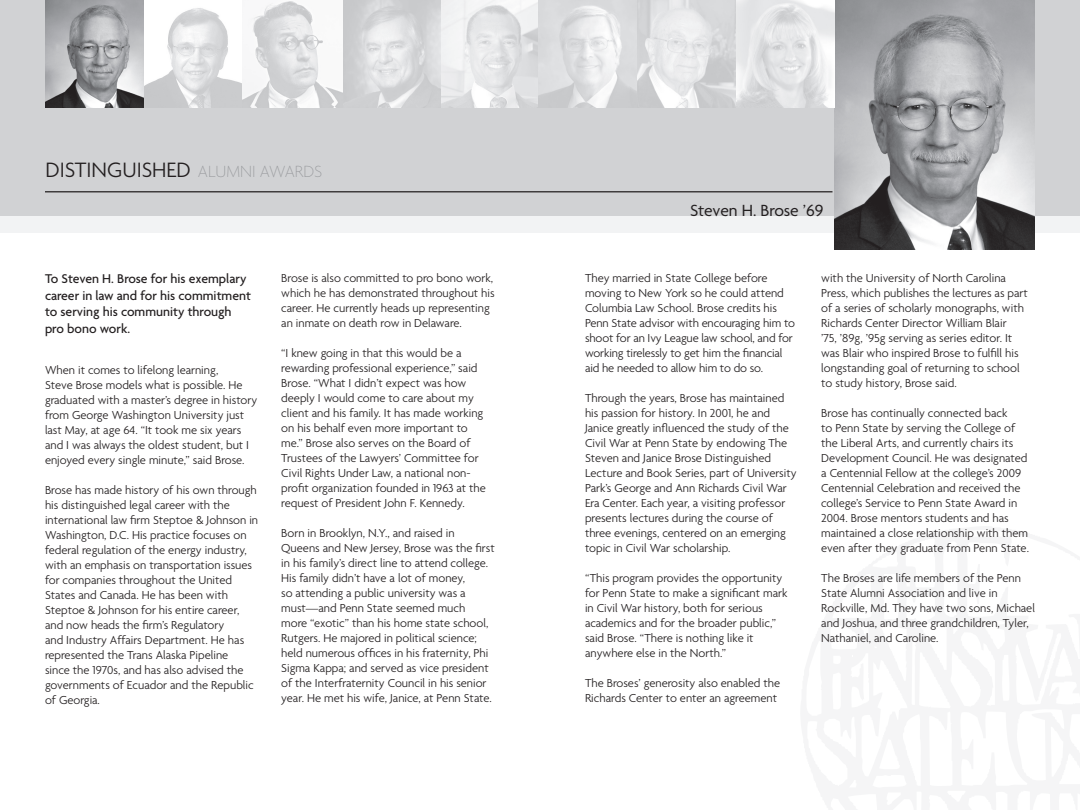
<style>
.page{position:relative;width:1080px;height:810px;background:#fff}
.page>*{position:absolute;margin:0;border:0;box-sizing:border-box;transform-origin:0 0}
.t1{font:300 22.5px "Agenda";color:#231f20}
.t2{font:17.5px "Agenda";letter-spacing:-.01em;color:#231f20}
.t3{font:500 13.75px/16.5px "Agenda";color:#231f20}
.t4{font:300 12.5px/15px "Agenda";color:#231f20}
.s1{font-weight:100;font-size:17.5px;color:#939598}
</style>
<div class="page">
<div style="left:0;top:0;width:1080px;height:217px;background:#d1d2d4"></div>
<div style="left:0;top:216px;width:1080px;height:16px;background:#f2f3f4"></div>
<img style="left:835px;top:0;width:199px;height:250px">
<hr style="left:45px;top:191px;width:787px;height:1px;background:#231f20">
<img style="left:45px;top:0;width:99px;height:108px">
<svg style="left:144px;top:0;width:99px;height:108px"></svg>
<svg style="left:243px;top:0;width:100px;height:108px"></svg>
<svg style="left:344px;top:0;width:97px;height:108px"></svg>
<svg style="left:441px;top:0;width:98px;height:108px;fill:#e9e9eb"></svg>
<svg style="left:539px;top:0;width:98px;height:108px;fill:#dcdddf"></svg>
<svg style="left:637px;top:0;width:99px;height:108px"></svg>
<svg style="left:736px;top:0;width:99px;height:108px;fill:#e6e7e8"></svg>
<p class="t1" style="left:46px;top:157px;width:278px">DISTINGUISHED <span class="s1">ALUMNI AWARDS</span></p>
<p class="t3" style="left:45px;top:270px;width:208px">To Steven H. Brose for his exemplary career in law and for his commitment to serving his community through pro bono work.</p>
<p class="t4" style="left:45px;top:362px;width:214px">When it comes to lifelong learning,<br>Steve Brose models what is possible. He graduated with a master’s degree in history from George Washington University just last May, at age 64. “It took me six years and I was always the oldest student, but I enjoyed every single minute,” said Brose.</p>
<p class="t4" style="left:45px;top:482px;width:215px">Brose has made history of his own through his distinguished legal career with the international law firm Steptoe &amp; Johnson in Washington, D.C. His practice focuses on federal regulation of the energy industry, with an emphasis on transportation issues for companies throughout the United States and Canada. He has been with Steptoe &amp; Johnson for his entire career, and now heads the firm’s Regulatory<br>and Industry Affairs Department. He has represented the Trans Alaska Pipeline<br>since the 1970s, and has also advised the governments of Ecuador and the Republic of Georgia.</p>
<p class="t4" style="left:281px;top:271px;width:215px">Brose is also committed to pro bono work, which he has demonstrated throughout his career. He currently heads up representing an inmate on death row in Delaware.</p>
<p class="t4" style="left:281px;top:346px;width:206px">“I knew going in that this would be a rewarding professional experience,” said Brose. “What I didn’t expect was how deeply I would come to care about my client and his family. It has made working on his behalf even more important to me.” Brose also serves on the Board of Trustees of the Lawyers’ Committee for Civil Rights Under Law, a national non&shy;profit organization founded in 1963 at the request of President John F. Kennedy.</p>
<p class="t4" style="left:281px;top:526px;width:215px">Born in Brooklyn, N.Y., and raised in Queens and New Jersey, Brose was the first in his family’s direct line to attend college.<br>His family didn’t have a lot of money,<br>so attending a public university was a must—and Penn State seemed much<br>more “exotic” than his home state school, Rutgers. He majored in political science; held numerous offices in his fraternity, Phi Sigma Kappa; and served as vice president of the Interfraternity Council in his senior year. He met his wife, Janice, at Penn State.</p>
<p class="t2" style="left:690px;top:200px;width:135px">Steven H. Brose ’69</p>
<p class="t4" style="left:585px;top:271px;width:212px">They married in State College before moving to New York so he could attend Columbia Law School. Brose credits his Penn State advisor with encouraging him to shoot for an Ivy League law school, and for working tirelessly to get him the financial aid he needed to allow him to do so.</p>
<p class="t4" style="left:585px;top:391px;width:213px">Through the years, Brose has maintained his passion for history. In 2001, he and Janice greatly influenced the study of the Civil War at Penn State by endowing The Steven and Janice Brose Distinguished Lecture and Book Series, part of University Park’s George and Ann Richards Civil War Era Center. Each year, a visiting professor presents lectures during the course of three evenings, centered on an emerging topic in Civil War scholarship.</p>
<p class="t4" style="left:585px;top:571px;width:204px">“This program provides the opportunity for Penn State to make a significant mark in Civil War history, both for serious academics and for the broader public,” said Brose. “There is nothing like it anywhere else in the North.”</p>
<p class="t4" style="left:585px;top:676px;width:197px">The Broses’ generosity also enabled the<br>Richards Center to enter an agreement</p>
<p class="t4" style="left:821px;top:271px;width:208px">with the University of North Carolina Press, which publishes the lectures as part of a series of scholarly monographs, with Richards Center Director William Blair<br>’75, ’89g, ’95g serving as series editor. It was Blair who inspired Brose to fulfill his longstanding goal of returning to school to study history, Brose said.</p>
<p class="t4" style="left:821px;top:406px;width:209px">Brose has continually connected back<br>to Penn State by serving the College of the Liberal Arts, and currently chairs its Development Council. He was designated a Centennial Fellow at the college’s 2009<br>Centennial Celebration and received the college’s Service to Penn State Award in 2004. Brose mentors students and has maintained a close relationship with them even after they graduate from Penn State.</p>
<p class="t4" style="left:821px;top:571px;width:215px">The Broses are life members of the Penn State Alumni Association and live in Rockville, Md. They have two sons, Michael and Joshua, and three grandchildren, Tyler, Nathaniel, and Caroline.</p>
</div>
